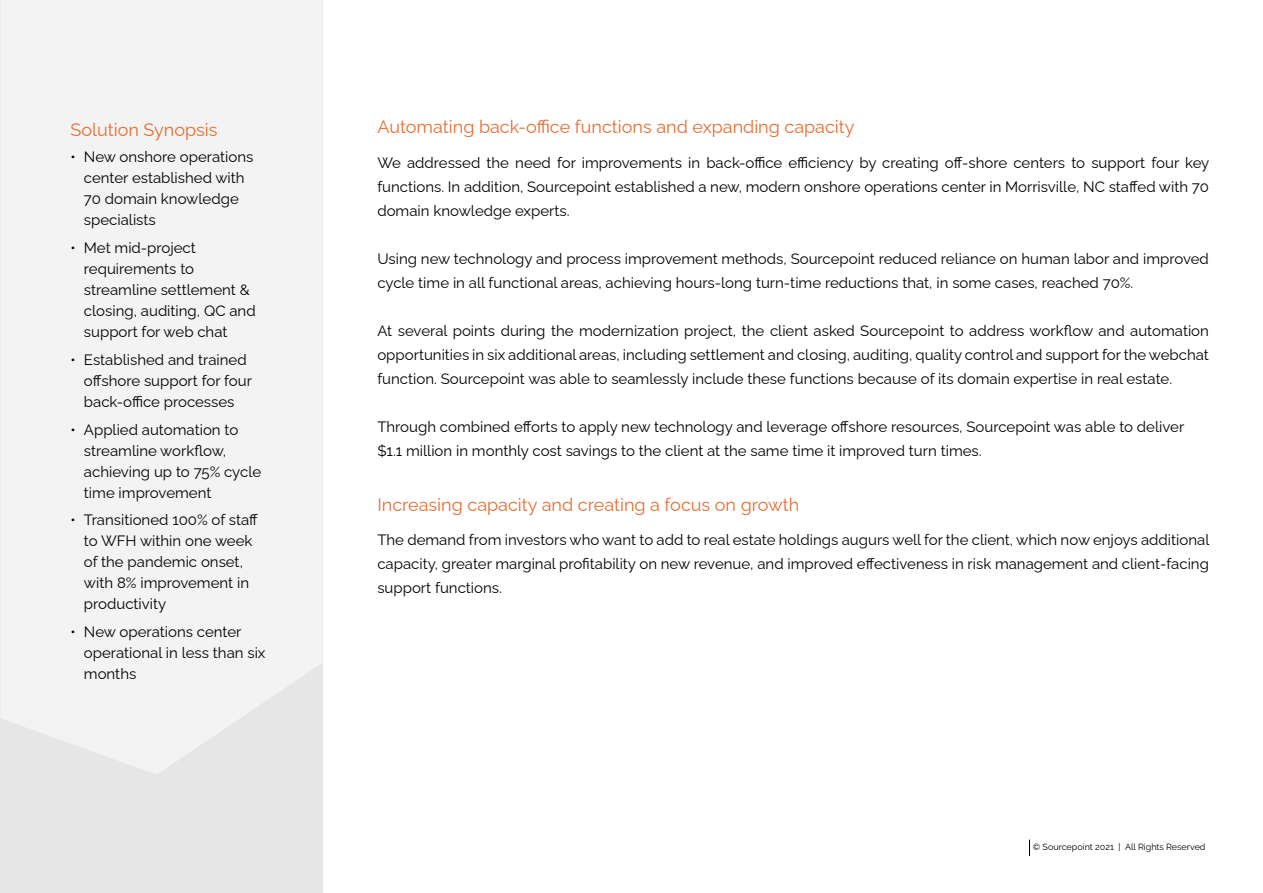
<style>
.page{position:relative;width:1263px;height:893px;background:#fff}
.page>*{position:absolute;margin:0;border:0;box-sizing:border-box;transform-origin:0 0}
.t1{font:18px "Raleway";color:#e56e33}
.t2{font:15px/21px "Raleway";color:#000}
.t3{font:9px "Raleway";color:#000}
</style>
<div class="page">
<svg style="left:1029px;top:840px;width:1px;height:16px"></svg>
<div style="left:0;top:0;width:323px;height:893px;background:#e5e6e5"></div>
<div style="left:1px;top:0;width:321px;height:774px;background:#f2f3f2"></div>
<p class="t1" style="left:71px;top:115px;width:148px">Solution Synopsis</p>
<p class="t2" style="left:84px;top:145px;width:171px;text-indent:-14px">• New onshore operations center established with<br>70 domain knowledge specialists</p>
<p class="t2" style="left:84px;top:236px;width:173px;text-indent:-14px">• Met mid-project requirements to streamline settlement &amp; closing, auditing, QC and support for web chat</p>
<p class="t2" style="left:84px;top:347px;width:169px;text-indent:-14px">• Established and trained offshore support for four back-office processes</p>
<p class="t2" style="left:84px;top:417px;width:179px;text-indent:-14px">• Applied automation to streamline workflow, achieving up to 75% cycle time improvement</p>
<p class="t2" style="left:84px;top:508px;width:176px;text-indent:-14px">• Transitioned 100% of staff to WFH within one week of the pandemic onset, with 8% improvement in productivity</p>
<p class="t2" style="left:84px;top:620px;width:183px;text-indent:-14px">• New operations center operational in less than six months</p>
<p class="t1" style="left:377px;top:112px;width:479px">Automating back-office functions and expanding capacity</p>
<p class="t2" style="left:377px;top:149px;width:833px;line-height:24px;text-align:justify">We addressed the need for improvements in back-office efficiency by creating off-shore centers to support four key functions. In addition, Sourcepoint established a new, modern onshore operations center in Morrisville, NC staffed with 70 domain knowledge experts.</p>
<p class="t2" style="left:377px;top:245px;width:833px;line-height:24px">Using new technology and process improvement methods, Sourcepoint reduced reliance on human labor and improved cycle time in all functional areas, achieving hours-long turn-time reductions that, in some cases, reached 70%.</p>
<p class="t2" style="left:377px;top:317px;width:833px;line-height:24px;text-align:justify">At several points during the modernization project, the client asked Sourcepoint to address workflow and automation opportunities in six additional areas, including settlement and closing, auditing, quality control and support for the webchat function. Sourcepoint was able to seamlessly include these functions because of its domain expertise in real estate.</p>
<p class="t2" style="left:377px;top:413px;width:808px;line-height:24px">Through combined efforts to apply new technology and leverage offshore resources, Sourcepoint was able to deliver $1.1 million in monthly cost savings to the client at the same time it improved turn times.</p>
<p class="t1" style="left:377px;top:490px;width:423px">Increasing capacity and creating a focus on growth</p>
<p class="t2" style="left:377px;top:526px;width:833px;line-height:24px;text-align:justify">The demand from investors who want to add to real estate holdings augurs well for the client, which now enjoys additional capacity, greater marginal profitability on new revenue, and improved effectiveness in risk management and client-facing support functions.</p>
<p class="t3" style="left:1033px;top:840px;width:174px">© Sourcepoint 2021 | All Rights Reserved</p>
</div>
